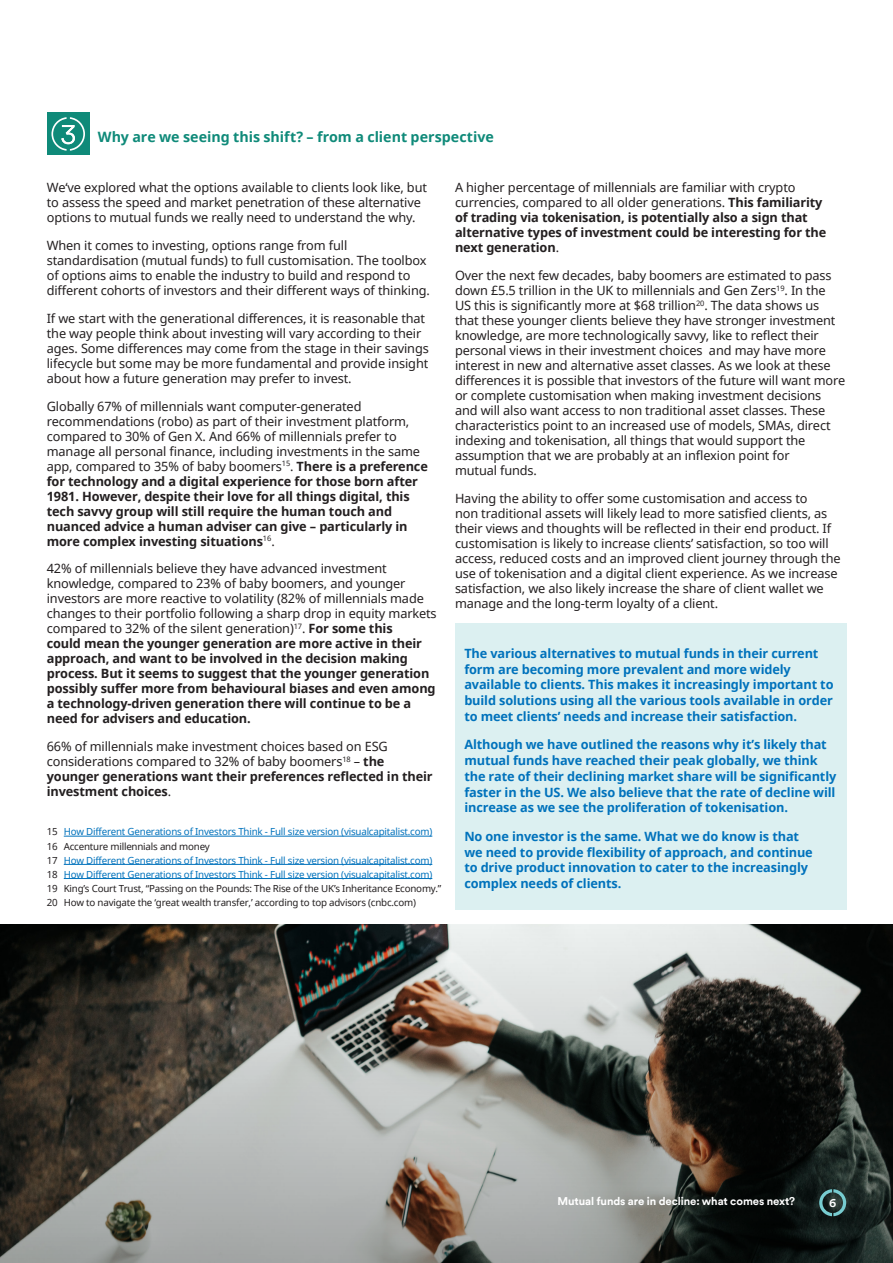
<style>
.page{position:relative;width:893px;height:1263px;background:#fff}
.page>*{position:absolute;margin:0;border:0;box-sizing:border-box;transform-origin:0 0}
._9_5_11_Sub_Head_Bod{font:700 14.25px "Noto Sans";color:#0f8a79}
._8_5_10_Body_Text_Bl{font:12.75px/15px "Noto Sans";letter-spacing:-.01em;color:#231f20}
._8_5_10_Body_Text_Bl-2{font:700 12.75px/15px "Noto Sans";letter-spacing:-.01em;color:#231f20}
._8_5_10_Body_Text_Bl-3{font:700 12.75px/15.8px "Noto Sans";letter-spacing:-.01em;color:#0072bc}
.t1{font:700 11.25px "Schroders Circular TT";letter-spacing:-.01em;color:#fff}
._6_5_8_Footnote{font:9.75px "Noto Sans";letter-spacing:-.02em;color:#0072bc}
._6_5_8_Footnote-2{font:9.75px "Noto Sans";letter-spacing:-.02em;color:#231f20}
.s1{font-weight:400}
.s2{font-weight:700}
.s3{color:#231f20}
</style>
<div class="page">
<div style="left:47px;top:113px;width:43px;height:42px;background:#0f8a79"></div>
<svg style="left:51px;top:117px;width:34px;height:34px"></svg>
<hr style="left:64px;top:836px;width:368px;height:1px;background:#0072bc">
<hr style="left:64px;top:864px;width:368px;height:1px;background:#0072bc">
<hr style="left:64px;top:878px;width:368px;height:1px;background:#0072bc">
<svg style="left:0;top:924px;width:893px;height:339px;background:#686863"></svg>
<div style="left:455px;top:623px;width:391px;height:286px;background:#dcf0f1"></div>
<svg style="left:819px;top:1189px;width:27px;height:27px"></svg>
<p class="_9_5_11_Sub_Head_Bod" style="left:98px;top:126px;width:398px">Why are we seeing this shift? – from a client perspective</p>
<p class="_8_5_10_Body_Text_Bl" style="left:47px;top:180px;width:382px">We‘ve explored what the options available to clients look like, but to assess the speed and market penetration of these alternative options to mutual funds we really need to understand the why.</p>
<p class="_8_5_10_Body_Text_Bl" style="left:47px;top:238px;width:385px">When it comes to investing, options range from full standardisation (mutual funds) to full customisation. The toolbox of options aims to enable the industry to build and respond to different cohorts of investors and their different ways of thinking.</p>
<p class="_8_5_10_Body_Text_Bl" style="left:47px;top:310px;width:384px">If we start with the generational differences, it is reasonable that the way people think about investing will vary according to their ages. Some differences may come from the stage in their savings lifecycle but some may be more fundamental and provide insight about how a future generation may prefer to invest.</p>
<p class="_8_5_10_Body_Text_Bl-2" style="left:47px;top:398px;width:383px"><span class="s1">Globally 67% of millennials want computer-generated recommendations (robo) as part of their investment platform, compared to 30% of Gen X. And 66% of millennials prefer to manage all personal finance, including investments in the same app, compared to 35% of baby boomers</span><sup>15</sup><span class="s1">.</span> There is a preference for technology and a digital experience for those born after 1981. However, despite their love for all things digital, this tech savvy group will still require the human touch and nuanced advice a human adviser can give – particularly in more complex investing situations<sup>16</sup><span class="s1">.</span></p>
<p class="_8_5_10_Body_Text_Bl-2" style="left:47px;top:561px;width:391px"><span class="s1">42% of millennials believe they have advanced investment knowledge, compared to 23% of baby boomers, and younger investors are more reactive to volatility (82% of millennials made changes to their portfolio following a sharp drop in equity markets compared to 32% of the silent generation)</span><sup>17</sup><span class="s1">.</span> For some this<br>could mean the younger generation are more active in their approach, and want to be involved in the decision making process. But it seems to suggest that the younger generation possibly suffer more from behavioural biases and even among a technology-driven generation there will continue to be a need for advisers and education.</p>
<p class="_8_5_10_Body_Text_Bl" style="left:47px;top:739px;width:387px">66% of millennials make investment choices based on ESG considerations compared to 32% of baby boomers<sup>18</sup> – <span class="s2">the younger generations want their preferences reflected in their investment choices</span>.</p>
<p class="_6_5_8_Footnote" style="left:47px;top:825px;width:387px"><span class="s3">15</span> How Different Generations of Investors Think - Full size version (visualcapitalist.com)</p>
<p class="_6_5_8_Footnote-2" style="left:47px;top:839px;width:165px">16 Accenture millennials and money</p>
<p class="_6_5_8_Footnote" style="left:47px;top:853px;width:387px"><span class="s3">17</span> How Different Generations of Investors Think - Full size version (visualcapitalist.com)</p>
<p class="_6_5_8_Footnote" style="left:47px;top:867px;width:387px"><span class="s3">18</span> How Different Generations of Investors Think - Full size version (visualcapitalist.com)</p>
<p class="_6_5_8_Footnote-2" style="left:47px;top:882px;width:396px">19 King’s Court Trust, “Passing on the Pounds: The Rise of the UK’s Inheritance Economy.”</p>
<p class="_6_5_8_Footnote-2" style="left:47px;top:896px;width:371px">20 How to navigate the ‘great wealth transfer,’ according to top advisors (cnbc.com)</p>
<p class="_8_5_10_Body_Text_Bl-2" style="left:455px;top:180px;width:373px"><span class="s1">A higher percentage of millennials are familiar with crypto currencies, compared to all older generations.</span> This familiarity of trading via tokenisation, is potentially also a sign that alternative types of investment could be interesting for the next generation<span class="s1">.</span></p>
<p class="_8_5_10_Body_Text_Bl" style="left:455px;top:268px;width:392px">Over the next few decades, baby boomers are estimated to pass down £5.5 trillion in the UK to millennials and Gen Zers<sup>19</sup>. In the<br>US this is significantly more at $68 trillion<sup>20</sup>. The data shows us that these younger clients believe they have stronger investment knowledge, are more technologically savvy, like to reflect their personal views in their investment choices and may have more interest in new and alternative asset classes. As we look at these differences it is possible that investors of the future will want more or complete customisation when making investment decisions and will also want access to non traditional asset classes. These characteristics point to an increased use of models, SMAs, direct indexing and tokenisation, all things that would support the assumption that we are probably at an inflexion point for<br>mutual funds.</p>
<p class="_8_5_10_Body_Text_Bl" style="left:455px;top:490px;width:387px">Having the ability to offer some customisation and access to<br>non traditional assets will likely lead to more satisfied clients, as their views and thoughts will be reflected in their end product. If customisation is likely to increase clients’ satisfaction, so too will access, reduced costs and an improved client journey through the use of tokenisation and a digital client experience. As we increase satisfaction, we also likely increase the share of client wallet we manage and the long-term loyalty of a client.</p>
<p class="_8_5_10_Body_Text_Bl-3" style="left:464px;top:645px;width:371px">The various alternatives to mutual funds in their current form are becoming more prevalent and more widely available to clients. This makes it increasingly important to build solutions using all the various tools available in order to meet clients’ needs and increase their satisfaction.</p>
<p class="_8_5_10_Body_Text_Bl-3" style="left:464px;top:736px;width:374px">Although we have outlined the reasons why it’s likely that mutual funds have reached their peak globally, we think the rate of their declining market share will be significantly faster in the US. We also believe that the rate of decline will increase as we see the proliferation of tokenisation.</p>
<p class="_8_5_10_Body_Text_Bl-3" style="left:464px;top:828px;width:350px">No one investor is the same. What we do know is that we need to provide flexibility of approach, and continue to drive product innovation to cater to the increasingly complex needs of clients.</p>
<p class="t1" style="left:557px;top:1194px;width:239px">Mutual funds are in decline: what comes next?</p>
<p class="t1" style="left:829px;top:1195px;width:9px">6</p>
</div>
